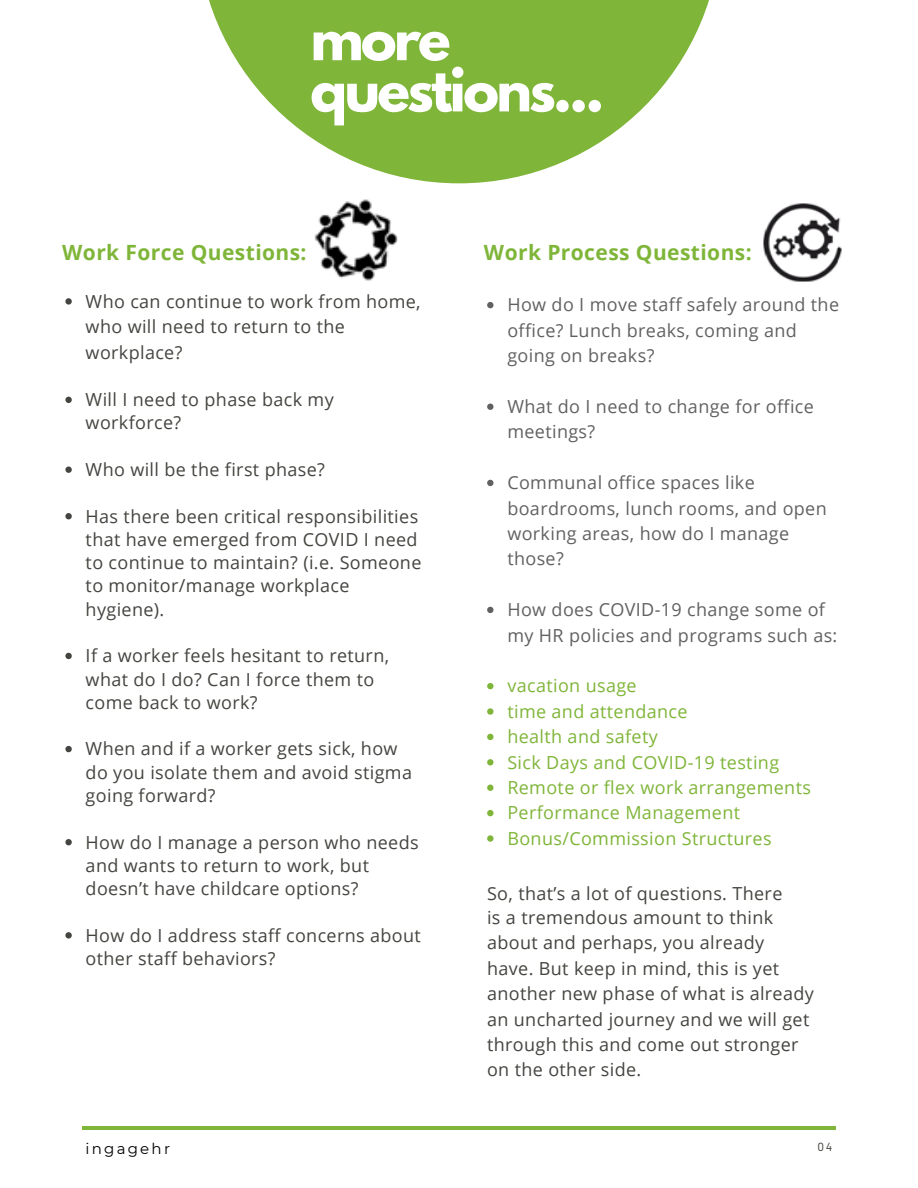
<style>
.page{position:relative;width:918px;height:1188px;background:#fff}
.page>*{position:absolute;margin:0;border:0;box-sizing:border-box;transform-origin:0 0}
.t1{font:700 54px/51.2px "League Spartan";letter-spacing:-.05em;color:#fff}
.t2{font:700 21px "Open Sans";letter-spacing:.02em;color:#7fb539}
.t3{font:18px/23.2px "Open Sans";letter-spacing:.02em;color:#444440}
.t4{font:18px/25.3px "Open Sans";letter-spacing:.02em;color:#616161}
.t5{font:18px/25.3px "Open Sans";letter-spacing:.02em;color:#7fb539}
.t6{font:15px "Montserrat";letter-spacing:.15em;color:#000}
.t7{font:12.45px "Gidole";color:#444440}
</style>
<div class="page">
<hr style="left:82px;top:1126px;width:754px;height:3px;background:#7fb539">
<svg style="left:209px;top:0;width:500px;height:183px;fill:#7fb539"></svg>
<img style="left:314px;top:199px;width:84px;height:82px">
<img style="left:763px;top:203px;width:79px;height:79px">
<svg style="left:65px;top:298px;width:7px;height:7px"></svg>
<svg style="left:65px;top:397px;width:7px;height:6px"></svg>
<svg style="left:65px;top:467px;width:7px;height:6px"></svg>
<svg style="left:65px;top:513px;width:7px;height:6px"></svg>
<svg style="left:65px;top:653px;width:7px;height:6px"></svg>
<svg style="left:65px;top:746px;width:7px;height:6px"></svg>
<svg style="left:65px;top:839px;width:7px;height:6px"></svg>
<svg style="left:65px;top:932px;width:7px;height:7px"></svg>
<svg style="left:487px;top:302px;width:7px;height:6px"></svg>
<svg style="left:487px;top:404px;width:7px;height:6px"></svg>
<svg style="left:487px;top:480px;width:7px;height:6px"></svg>
<svg style="left:487px;top:607px;width:7px;height:6px"></svg>
<svg style="left:487px;top:683px;width:7px;height:6px"></svg>
<svg style="left:487px;top:708px;width:7px;height:7px"></svg>
<svg style="left:487px;top:734px;width:7px;height:6px"></svg>
<svg style="left:487px;top:759px;width:7px;height:7px"></svg>
<svg style="left:487px;top:785px;width:7px;height:6px"></svg>
<svg style="left:487px;top:810px;width:7px;height:6px"></svg>
<svg style="left:487px;top:835px;width:7px;height:7px"></svg>
<h1 class="t1" style="left:310px;top:20px;width:295px">more questions...</h1>
<p class="t2" style="left:62px;top:238px;width:246px">Work Force Questions:</p>
<p class="t3" style="left:86px;top:288px;width:337px;line-height:25.3px">Who can continue to work from home, who will need to return to the workplace?</p>
<p class="t3" style="left:86px;top:388px;width:250px">Will I need to phase back my workforce?</p>
<p class="t3" style="left:86px;top:457px;width:241px">Who will be the first phase?</p>
<p class="t3" style="left:86px;top:504px;width:337px">Has there been critical responsibilities that have emerged from COVID I need to continue to maintain? (i.e. Someone to monitor/manage workplace hygiene).</p>
<p class="t3" style="left:86px;top:644px;width:305px">If a worker feels hesitant to return, what do I do? Can I force them to come back to work?</p>
<p class="t3" style="left:86px;top:737px;width:328px">When and if a worker gets sick, how do you isolate them and avoid stigma going forward?</p>
<p class="t3" style="left:86px;top:830px;width:335px">How do I manage a person who needs and wants to return to work, but doesn’t have childcare options?</p>
<p class="t3" style="left:86px;top:923px;width:337px">How do I address staff concerns about other staff behaviors?</p>
<p class="t2" style="left:484px;top:237px;width:269px">Work Process Questions:</p>
<p class="t4" style="left:507px;top:292px;width:333px">How do I move staff safely around the office? Lunch breaks, coming and going on breaks?</p>
<p class="t4" style="left:507px;top:393px;width:308px">What do I need to change for office meetings?</p>
<p class="t4" style="left:507px;top:470px;width:321px">Communal office spaces like boardrooms, lunch rooms, and open working areas, how do I manage those?</p>
<p class="t4" style="left:507px;top:597px;width:332px">How does COVID-19 change some of my HR policies and programs such as:</p>
<p class="t5" style="left:507px;top:673px;width:305px">vacation usage<br>time and attendance<br>health and safety<br>Sick Days and COVID-19 testing<br>Remote or flex work arrangements<br>Performance Management<br>Bonus/Commission Structures</p>
<p class="t3" style="left:487px;top:880px;width:328px;line-height:25.2px">So, that’s a lot of questions. There<br>is a tremendous amount to think about and perhaps, you already have. But keep in mind, this is yet another new phase of what is already an uncharted journey and we will get through this and come out stronger on the other side.</p>
<p class="t6" style="left:85px;top:1139px;width:86px">ingagehr</p>
<p class="t7" style="left:817px;top:1140px;width:17px">04</p>
</div>
